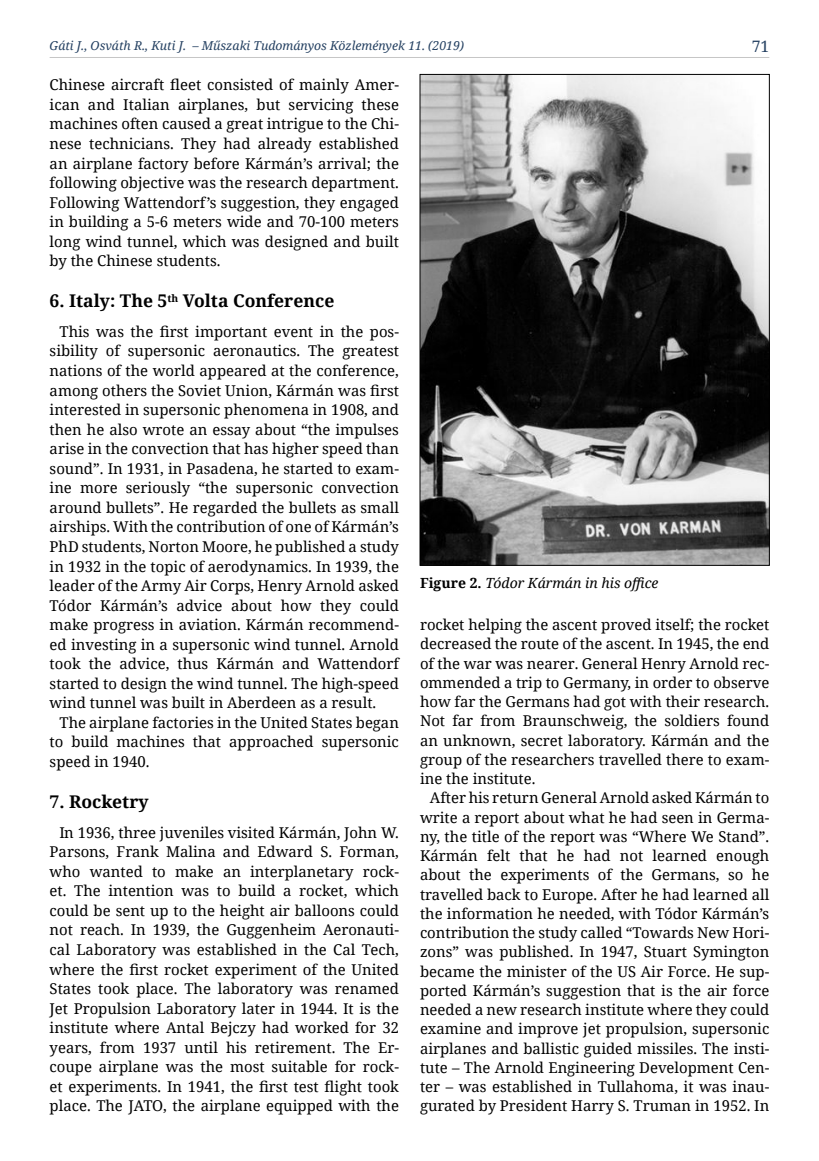
<style>
.page{position:relative;width:819px;height:1161px;background:#fff}
.page>*{position:absolute;margin:0;border:0;box-sizing:border-box;transform-origin:0 0}
.t1{font:700 17.5px "Noto Serif";color:#000}
.t2{font:15.75px "Noto Serif";color:#244061}
.t3{font:14.88px/19.6px "Noto Serif";color:#000;text-align:justify}
.t4{font:italic 14px "Noto Serif";color:#000}
.t5{font:italic 12.25px "Noto Serif";color:#244061}
.s1{font-weight:700;font-style:normal}
</style>
<div class="page">
<hr style="left:50px;top:57px;width:719px;height:1px;background:#c6c6c6">
<img style="left:422px;top:76px;width:345px;height:487px">
<p class="t5" style="left:50px;top:37px;width:416px">Gáti J., Osváth R., Kuti J. – Műszaki Tudományos Közlemények 11. (2019)</p>
<p class="t2" style="left:751px;top:35px;width:19px">71</p>
<p class="t3" style="left:50px;top:75px;width:351px">Chinese aircraft fleet consisted of mainly Amer&shy;ican and Italian airplanes, but servicing these machines often caused a great intrigue to the Chi&shy;nese technicians. They had already established an airplane factory before Kármán’s arrival; the following objective was the research department.<br>Following Wattendorf’s suggestion, they engaged in building a 5-6 meters wide and 70-100 meters long wind tunnel, which was designed and built by the Chinese students.</p>
<p class="t1" style="left:50px;top:289px;width:286px">6. Italy: The 5<sup>th</sup> Volta Conference</p>
<p class="t3" style="left:50px;top:321px;width:351px;text-indent:10px">This was the first important event in the pos&shy;sibility of supersonic aeronautics. The greatest nations of the world appeared at the conference, among others the Soviet Union, Kármán was first interested in supersonic phenomena in 1908, and then he also wrote an essay about “the impulses arise in the convection that has higher speed than sound”. In 1931, in Pasadena, he started to exam&shy;ine more seriously “the supersonic convection around bullets”. He regarded the bullets as small airships. With the contribution of one of Kármán’s PhD students, Norton Moore, he published a study in 1932 in the topic of aerodynamics. In 1939, the leader of the Army Air Corps, Henry Arnold asked Tódor Kármán’s advice about how they could make progress in aviation. Kármán recommend&shy;ed investing in a supersonic wind tunnel. Arnold took the advice, thus Kármán and Wattendorf started to design the wind tunnel. The high-speed wind tunnel was built in Aberdeen as a result.</p>
<p class="t3" style="left:50px;top:712px;width:351px;text-indent:10px">The airplane factories in the United States began to build machines that approached supersonic speed in 1940.</p>
<p class="t1" style="left:50px;top:789px;width:100px">7. Rocketry</p>
<p class="t3" style="left:50px;top:822px;width:351px;text-indent:10px">In 1936, three juveniles visited Kármán, John W.<br>Parsons, Frank Malina and Edward S. Forman, who wanted to make an interplanetary rock&shy;et. The intention was to build a rocket, which could be sent up to the height air balloons could not reach. In 1939, the Guggenheim Aeronauti&shy;cal Laboratory was established in the Cal Tech, where the first rocket experiment of the United States took place. The laboratory was renamed Jet Propulsion Laboratory later in 1944. It is the institute where Antal Bejczy had worked for 32 years, from 1937 until his retirement. The Er&shy;coupe airplane was the most suitable for rock&shy;et experiments. In 1941, the first test flight took place. The JATO, the airplane equipped with the</p>
<p class="t4" style="left:420px;top:574px;width:240px"><span class="s1">Figure 2.</span> Tódor Kármán in his office</p>
<p class="t3" style="left:420px;top:614px;width:351px">rocket helping the ascent proved itself; the rocket decreased the route of the ascent. In 1945, the end of the war was nearer. General Henry Arnold rec&shy;ommended a trip to Germany, in order to observe how far the Germans had got with their research.<br>Not far from Braunschweig, the soldiers found an unknown, secret laboratory. Kármán and the group of the researchers travelled there to exam&shy;ine the institute.</p>
<p class="t3" style="left:420px;top:788px;width:351px;text-indent:10px">After his return General Arnold asked Kármán to write a report about what he had seen in Germa&shy;ny, the title of the report was “Where We Stand”.<br>Kármán felt that he had not learned enough about the experiments of the Germans, so he travelled back to Europe. After he had learned all the information he needed, with Tódor Kármán’s contribution the study called “Towards New Hori&shy;zons” was published. In 1947, Stuart Symington became the minister of the US Air Force. He sup&shy;ported Kármán’s suggestion that is the air force needed a new research institute where they could examine and improve jet propulsion, supersonic airplanes and ballistic guided missiles. The insti&shy;tute – The Arnold Engineering Development Cen&shy;ter – was established in Tullahoma, it was inau&shy;gurated by President Harry S. Truman in 1952. In</p>
</div>
